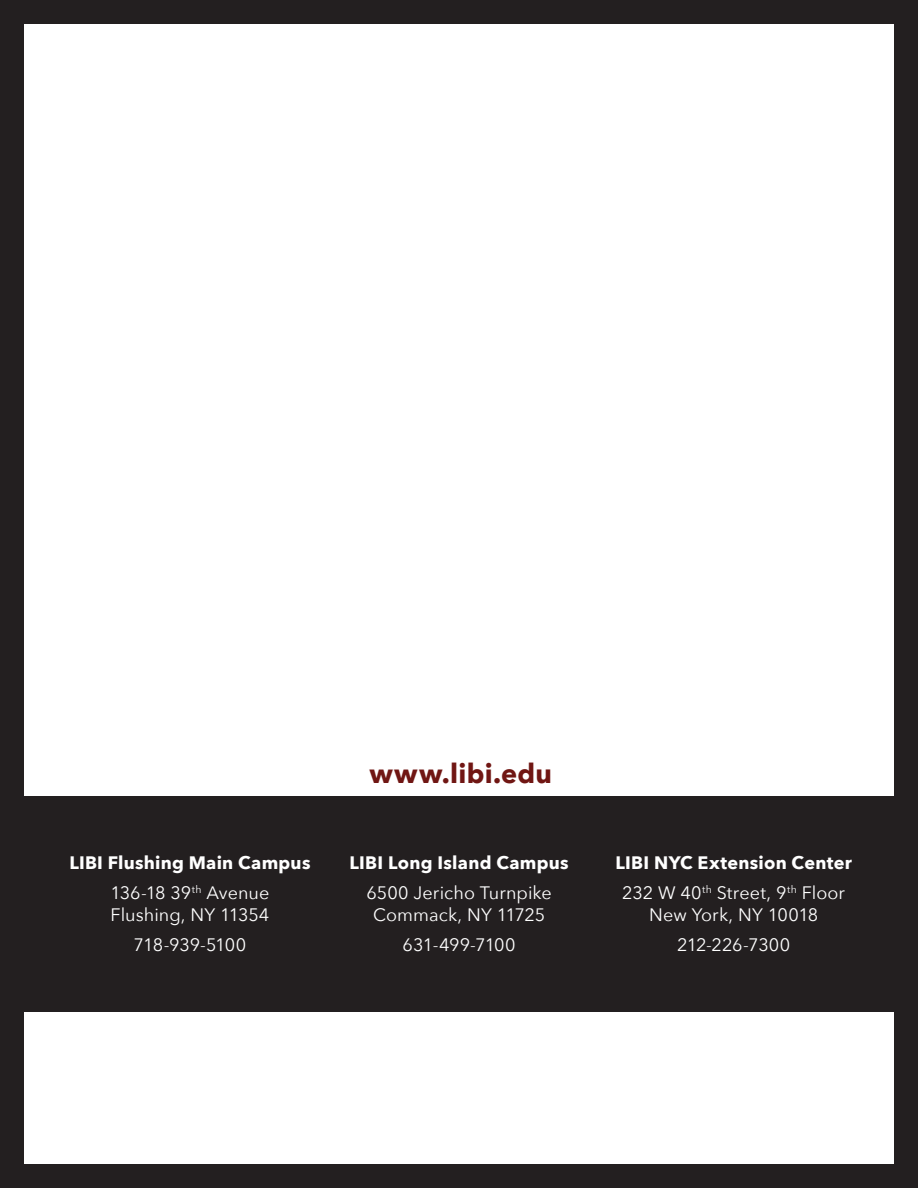
<style>
.page{position:relative;width:918px;height:1188px;background:#fff}
.page>*{position:absolute;margin:0;border:0;box-sizing:border-box;transform-origin:0 0}
.Body{font:700 27px "Avenir Next";letter-spacing:.01em;color:#701613}
.Body-2{font:18px/22.5px "Avenir Next";color:#fff;text-align:center}
.Body-3{font:700 18px "Avenir Next";letter-spacing:.015em;color:#fff}
.Body-4{font:18px "Avenir Next";letter-spacing:-.045em;color:#fff}
.Body-5{font:18px "Avenir Next";letter-spacing:-.025em;color:#fff}
</style>
<div class="page">
<div style="left:0;top:796px;width:918px;height:216px;background:#231f20"></div>
<div style="left:0;top:0;width:918px;height:1188px;border:24px solid #231f20"></div>
<p class="Body-3" style="left:69px;top:847px;width:243px">LIBI Flushing Main Campus</p>
<p class="Body-2" style="left:111px;top:880px;width:160px">136-18 39<sup>th</sup> Avenue</p>
<p class="Body-2" style="left:111px;top:903px;width:160px">Flushing, NY 11354</p>
<p class="Body-4" style="left:134px;top:930px;width:114px">718-939-5100</p>
<p class="Body" style="left:369px;top:750px;width:184px">www.libi.edu</p>
<p class="Body-3" style="left:350px;top:847px;width:221px">LIBI Long Island Campus</p>
<p class="Body-2" style="left:367px;top:880px;width:187px">6500 Jericho Turnpike</p>
<p class="Body-2" style="left:373px;top:903px;width:174px">Commack, NY 11725</p>
<p class="Body-5" style="left:403px;top:930px;width:115px">631-499-7100</p>
<p class="Body-3" style="left:616px;top:847px;width:238px">LIBI NYC Extension Center</p>
<p class="Body-2" style="left:622px;top:880px;width:224px">232 W 40<sup>th</sup> Street, 9<sup>th</sup> Floor<br>New York, NY 10018</p>
<p class="Body-2" style="left:677px;top:933px;width:115px">212-226-7300</p>
</div>
